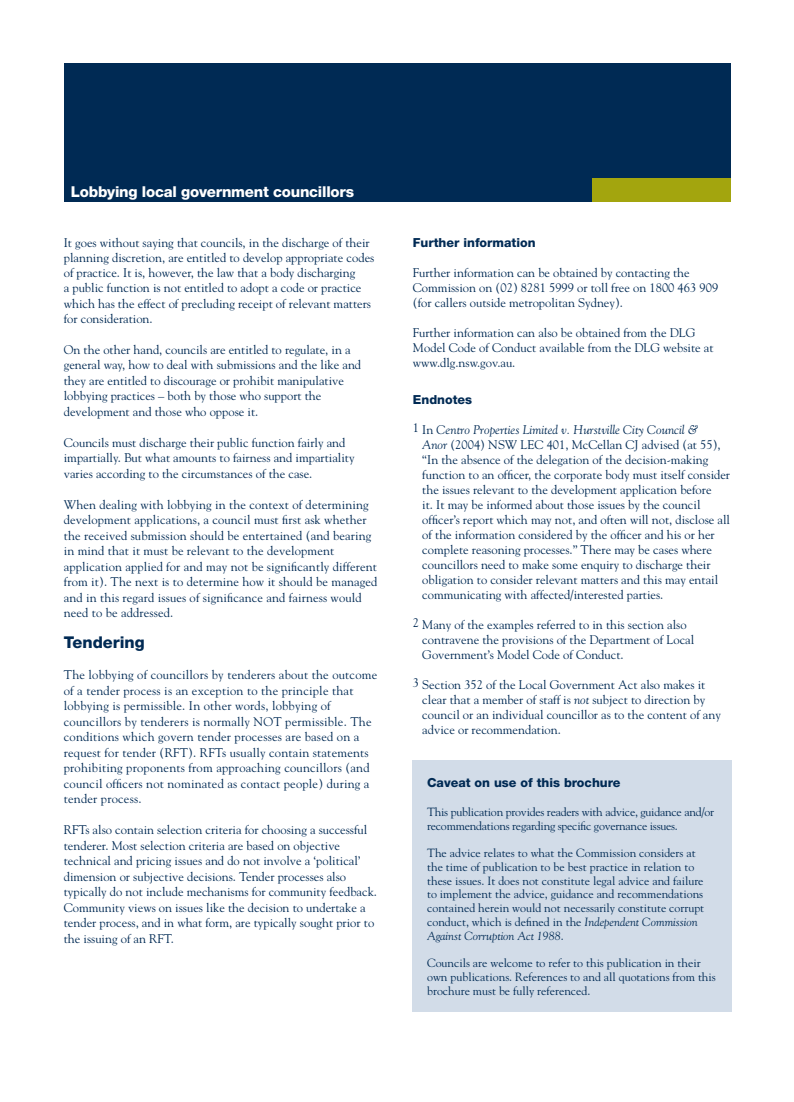
<style>
.page{position:relative;width:794px;height:1102px;background:#fff}
.page>*{position:absolute;margin:0;border:0;box-sizing:border-box;transform-origin:0 0}
.t1{font:800 16.25px "Helvetica Neue LT";color:#002a54}
.t2{font:800 15px "Helvetica Neue LT";letter-spacing:-.015em;color:#fff}
.t3{font:12.5px/15.5px "Goudy";color:#002a54}
.t4{font:800 12.5px "Helvetica Neue LT";color:#002a54}
.t5{font:11.88px/13.8px "Goudy";color:#002a54}
.t6{font:11.88px/13.8px "Goudy";letter-spacing:-.02em;color:#002a54}
.s1{font-style:italic}
</style>
<div class="page">
<div style="left:64px;top:64px;width:666px;height:138px;background:#002a54"></div>
<div style="left:592px;top:179px;width:138px;height:23px;background:#a3a50e"></div>
<div style="left:413px;top:761px;width:319px;height:251px;background:#d2dce8"></div>
<p class="t2" style="left:71px;top:182px;width:285px">Lobbying local government councillors</p>
<p class="t3" style="left:64px;top:235px;width:312px;line-height:15.1px">It goes without saying that councils, in the discharge of their planning discretion, are entitled to develop appropriate codes of practice. It is, however, the law that a body discharging<br>a public function is not entitled to adopt a code or practice which has the effect of precluding receipt of relevant matters for consideration.</p>
<p class="t3" style="left:64px;top:341px;width:299px">On the other hand, councils are entitled to regulate, in a general way, how to deal with submissions and the like and they are entitled to discourage or prohibit manipulative lobbying practices – both by those who support the development and those who oppose it.</p>
<p class="t3" style="left:64px;top:434px;width:292px">Councils must discharge their public function fairly and impartially. But what amounts to fairness and impartiality varies according to the circumstances of the case.</p>
<p class="t3" style="left:64px;top:496px;width:315px">When dealing with lobbying in the context of determining development applications, a council must first ask whether the received submission should be entertained (and bearing in mind that it must be relevant to the development application applied for and may not be significantly different from it). The next is to determine how it should be managed and in this regard issues of significance and fairness would need to be addressed.</p>
<h1 class="t1" style="left:64px;top:633px;width:82px">Tendering</h1>
<p class="t3" style="left:64px;top:667px;width:315px">The lobbying of councillors by tenderers about the outcome of a tender process is an exception to the principle that lobbying is permissible. In other words, lobbying of councillors by tenderers is normally NOT permissible. The conditions which govern tender processes are based on a request for tender (RFT). RFTs usually contain statements prohibiting proponents from approaching councillors (and council officers not nominated as contact people) during a tender process.</p>
<p class="t3" style="left:64px;top:822px;width:315px">RFTs also contain selection criteria for choosing a successful tenderer. Most selection criteria are based on objective technical and pricing issues and do not involve a ‘political’ dimension or subjective decisions. Tender processes also typically do not include mechanisms for community feedback.<br>Community views on issues like the decision to undertake a tender process, and in what form, are typically sought prior to the issuing of an RFT.</p>
<p class="t4" style="left:413px;top:235px;width:124px">Further information</p>
<p class="t3" style="left:413px;top:265px;width:307px;line-height:15px">Further information can be obtained by contacting the<br>Commission on (02) 8281 5999 or toll free on 1 800 463 909 (for callers outside metropolitan Sydney).</p>
<p class="t3" style="left:413px;top:325px;width:302px;line-height:15px">Further information can also be obtained from the DLG<br>Model Code of Conduct available from the DLG website at www.dlg.nsw.gov.au.</p>
<p class="t4" style="left:413px;top:393px;width:61px">Endnotes</p>
<p class="t3" style="left:422px;top:422px;width:309px;line-height:15px;text-indent:-9px">1 In <span class="s1">Centro Properties Limited v. Hurstville City Council &amp;<br>Anor</span> (2004) NSW LEC 401 , McCellan CJ advised (at 55), “In the absence of the delegation of the decision-making function to an officer, the corporate body must itself consider the issues relevant to the development application before<br>it. It may be informed about those issues by the council officer’s report which may not, and often will not, disclose all of the information considered by the officer and his or her complete reasoning processes.” There may be cases where councillors need to make some enquiry to discharge their obligation to consider relevant matters and this may entail communicating with affected/interested parties.</p>
<p class="t3" style="left:422px;top:617px;width:273px;line-height:15px;text-indent:-9px">2 Many of the examples referred to in this section also contravene the provisions of the Department of Local<br>Government’s Model Code of Conduct.</p>
<p class="t3" style="left:422px;top:677px;width:300px;line-height:15px;text-indent:-9px">3 Section 352 of the Local Government Act also makes it clear that a member of staff is <span class="s1">not</span> subject to direction by council or an individual councillor as to the content of any advice or recommendation.</p>
<p class="t4" style="left:427px;top:775px;width:195px">Caveat on use of this brochure</p>
<p class="t6" style="left:427px;top:805px;width:289px">This publication provides readers with advice, guidance and/or recommendations regarding specific governance issues.</p>
<p class="t5" style="left:427px;top:846px;width:279px">The advice relates to what the Commission considers at the time of publication to be best practice in relation to these issues. It does not constitute legal advice and failure to implement the advice, guidance and recommendations contained herein would not necessarily constitute corrupt conduct, which is defined in the <span class="s1">Independent Commission Against Corruption Act 1988</span>.</p>
<p class="t5" style="left:427px;top:956px;width:290px">Councils are welcome to refer to this publication in their own publications. References to and all quotations from this brochure must be fully referenced.</p>
</div>
